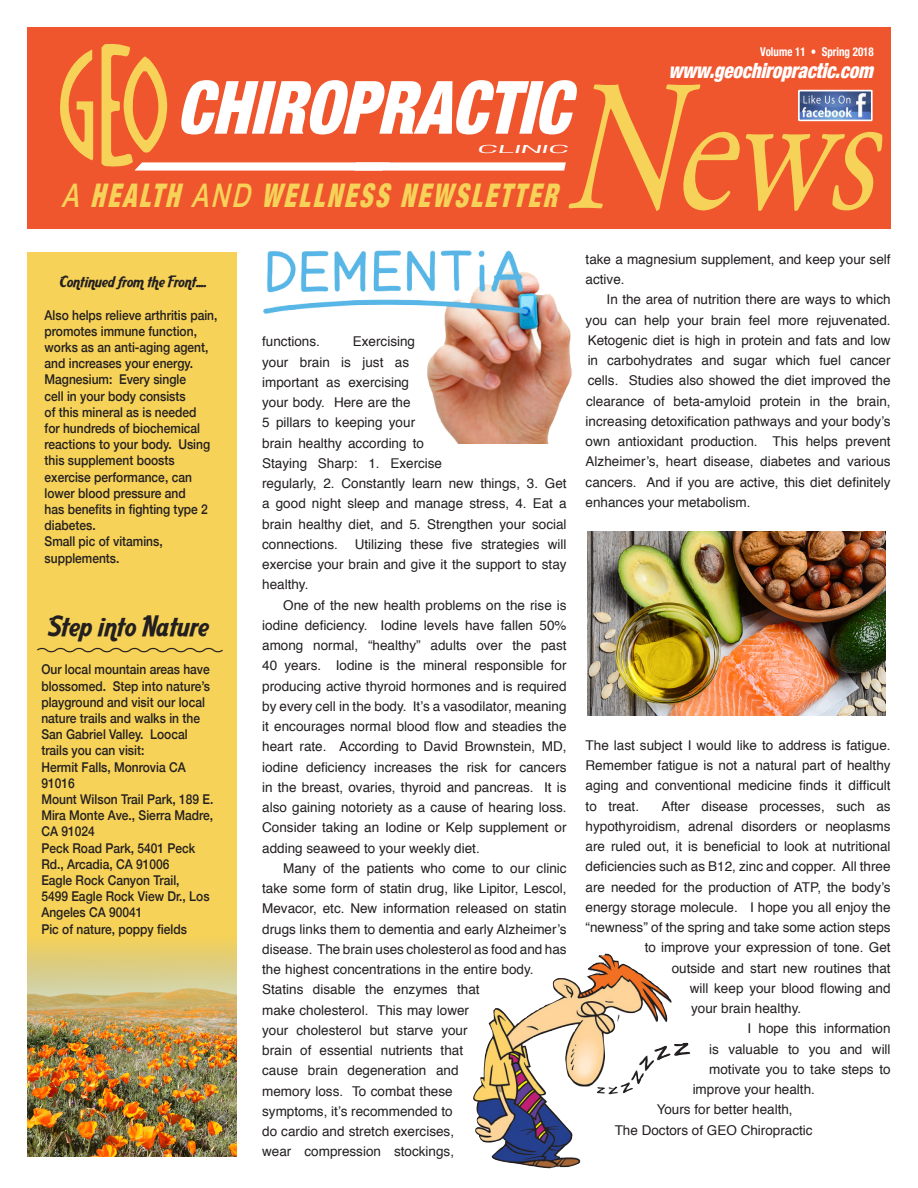
<style>
.page{position:relative;width:918px;height:1188px;background:#fff}
.page>*{position:absolute;margin:0;border:0;box-sizing:border-box;transform-origin:0 0}
.t1{font:italic 186.15px "Adobe Garamond";color:#f6d258;scale:.78 1}
.t2{font:italic 900 condensed 73.5px "Helvetica Neue";color:#fff;scale:.9 1}
.t3{font:italic 900 condensed 32.55px "Helvetica Neue";color:#f6d258;scale:.77 1}
.t4{font:27px "Aarvark Cafe";color:#231f20}
.t5{font:italic 900 condensed 21px "Helvetica Neue";color:#fff;scale:.89 1}
.t6{font:15px "Aarvark Cafe";color:#231f20}
.t7{font:13.5px/20.2px "Helvetica";color:#231f20}
.t8{font:500 13.5px/16.2px "Helvetica Neue";color:#231f20;scale:.89 1}
.t9{font:700 condensed 12.3px "Helvetica Neue";color:#fff;scale:.9 1}
.t10{font:italic 300 condensed 10.65px "Helvetica";color:#fff;scale:3.79 1}
.t11{font:6.9px "Calibri";letter-spacing:.01em;color:#000}
.s1{font-weight:500;font-stretch:normal}
</style>
<div class="page">
<div style="left:27px;top:252px;width:210px;height:904px;background:#f6d258"></div>
<img style="left:27px;top:944px;width:210px;height:212px">
<svg style="left:37px;top:647px;width:186px;height:6px"></svg>
<div style="left:27px;top:27px;width:864px;height:202px;background:#ef562d"></div>
<svg style="left:60px;top:44px;width:107px;height:124px"></svg>
<div style="left:138px;top:162px;width:248px;height:9px;background:#fff"></div>
<div style="left:355px;top:162px;width:210px;height:9px;background:#fff"></div>
<img style="left:801px;top:93px;width:69px;height:25px">
<div style="left:798px;top:90px;width:75px;height:31px;border:2px solid #fff"></div>
<img style="left:263px;top:250px;width:309px;height:193px">
<img style="left:473px;top:954px;width:198px;height:214px">
<img style="left:588px;top:532px;width:298px;height:184px">
<p class="t9" style="left:760px;top:41px;width:128px">Volume 11 • Spring 2018</p>
<p class="t5" style="left:668px;top:53px;width:239px">www.geochiropractic.com</p>
<p class="t2" style="left:176px;top:47px;width:467px">CHIROPRACTIC</p>
<p class="t1" style="left:563px;top:49px;width:460px">News</p>
<p class="t10" style="left:476px;top:143px;width:27px">CLINIC</p>
<p class="t3" style="left:62px;top:169px;width:660px"><span class="s1">A</span> HEALTH <span class="s1">AND</span> WELLNESSNEWSLETTER</p>
<p class="t6" style="left:61px;top:272px;width:147px">Continued from the Front....</p>
<p class="t8" style="left:45px;top:306px;width:196px">Also helps relieve arthritis pain, promotes immune function, works as an anti-aging agent, and increases your energy.</p>
<p class="t8" style="left:45px;top:370px;width:188px">Magnesium: Every single<br>cell in your body consists<br>of this mineral as is needed for hundreds of biochemical reactions to your body. Using this supplement boosts exercise performance, can lower blood pressure and<br>has benefits in fighting type 2 diabetes.</p>
<p class="t8" style="left:45px;top:532px;width:134px">Small pic of vitamins, supplements.</p>
<p class="t4" style="left:48px;top:609px;width:162px">Step into Nature</p>
<p class="t8" style="left:41px;top:660px;width:191px">Our local mountain areas have blossomed. Step into nature’s playground and visit our local nature trails and walks in the<br>San Gabriel Valley. Loocal trails you can visit:</p>
<p class="t8" style="left:41px;top:758px;width:164px">Hermit Falls, Monrovia CA<br>91016</p>
<p class="t8" style="left:41px;top:790px;width:195px;text-align:justify">Mount Wilson Trail Park, 189 E.<br>Mira Monte Ave., Sierra Madre, CA 91024</p>
<p class="t8" style="left:41px;top:839px;width:175px">Peck Road Park, 5401 Peck<br>Rd., Arcadia, CA 91006</p>
<p class="t8" style="left:41px;top:871px;width:191px">Eagle Rock Canyon Trail,<br>5499 Eagle Rock View Dr., Los<br>Angeles CA 90041</p>
<p class="t8" style="left:41px;top:920px;width:165px">Pic of nature, poppy fields</p>
<p class="t7" style="left:262px;top:332px;width:59px">functions.</p>
<p class="t7" style="left:262px;top:332px;width:306px;text-indent:91px">Exercising<br>your brain is just as<br>important as exercising<br>your body. Here are the<br>5 pillars to keeping your<br>brain healthy according to<br>Staying Sharp: 1. Exercise<br>regularly, 2. Constantly learn new things, 3. Get a good night sleep and manage stress, 4. Eat a brain healthy diet, and 5. Strengthen your social connections. Utilizing these five strategies will exercise your brain and give it the support to stay healthy.</p>
<p class="t7" style="left:262px;top:595px;width:306px;text-align:justify;text-indent:21px">One of the new health problems on the rise is iodine deficiency. Iodine levels have fallen 50% among normal, “healthy” adults over the past 40 years. Iodine is the mineral responsible for producing active thyroid hormones and is required by every cell in the body. It’s a vasodilator, meaning it encourages normal blood flow and steadies the heart rate. According to David Brownstein, MD, iodine deficiency increases the risk for cancers in the breast, ovaries, thyroid and pancreas. It is also gaining notoriety as a cause of hearing loss.<br>Consider taking an Iodine or Kelp supplement or adding seaweed to your weekly diet.</p>
<p class="t7" style="left:262px;top:858px;width:306px;text-indent:21px">Many of the patients who come to our clinic take some form of statin drug, like Lipitor, Lescol, Mevacor, etc. New information released on statin drugs links them to dementia and early Alzheimer’s disease. The brain uses cholesterol as food and has the highest concentrations in the entire body.<br>Statins disable the enzymes that<br>make cholesterol. This may lower<br>your cholesterol but starve your<br>brain of essential nutrients that<br>cause brain degeneration and<br>memory loss. To combat these<br>symptoms, it’s recommended to<br>do cardio and stretch exercises,<br>wear compression stockings,</p>
<p class="t7" style="left:586px;top:249px;width:307px">take a magnesium supplement, and keep your self active.</p>
<p class="t7" style="left:586px;top:290px;width:307px;text-align:justify;text-indent:21px">In the area of nutrition there are ways to which you can help your brain feel more rejuvenated.<br>Ketogenic diet is high in protein and fats and low in carbohydrates and sugar which fuel cancer cells. Studies also showed the diet improved the clearance of beta-amyloid protein in the brain, increasing detoxification pathways and your body’s own antioxidant production. This helps prevent Alzheimer’s, heart disease, diabetes and various cancers. And if you are active, this diet definitely enhances your metabolism.</p>
<p class="t11" style="left:586px;top:503px;width:96px">This is a free one from Healthline</p>
<p class="t7" style="left:586px;top:735px;width:307px;text-align:justify">The last subject I would like to address is fatigue.<br>Remember fatigue is not a natural part of healthy aging and conventional medicine finds it difficult to treat.</p>
<p class="t7" style="left:661px;top:796px;width:231px">After disease processes, such as</p>
<p class="t7" style="left:586px;top:816px;width:307px">hypothyroidism, adrenal disorders or neoplasms</p>
<p class="t7" style="left:586px;top:837px;width:307px">are ruled out, it is beneficial to look at nutritional</p>
<p class="t7" style="left:586px;top:857px;width:307px">deficiencies such as B12, zinc and copper. All three</p>
<p class="t7" style="left:586px;top:877px;width:307px">are needed for the production of ATP, the body’s</p>
<p class="t7" style="left:586px;top:897px;width:307px">energy storage molecule. I hope you all enjoy the</p>
<p class="t7" style="left:586px;top:918px;width:307px">“newness” of the spring and take some action steps</p>
<p class="t7" style="left:645px;top:938px;width:247px">to improve your expression of tone. Get</p>
<p class="t7" style="left:672px;top:958px;width:220px">outside and start new routines that</p>
<p class="t7" style="left:690px;top:978px;width:202px">will keep your blood flowing and</p>
<p class="t7" style="left:691px;top:999px;width:112px">your brain healthy.</p>
<p class="t7" style="left:748px;top:1019px;width:145px">I hope this information</p>
<p class="t7" style="left:709px;top:1039px;width:183px">is valuable to you and will</p>
<p class="t7" style="left:709px;top:1059px;width:183px">motivate you to take steps to</p>
<p class="t7" style="left:693px;top:1080px;width:124px">improve your health.</p>
<p class="t7" style="left:657px;top:1100px;width:138px">Yours for better health,</p>
<p class="t7" style="left:615px;top:1120px;width:200px">The Doctors of GEO Chiropractic</p>
</div>
